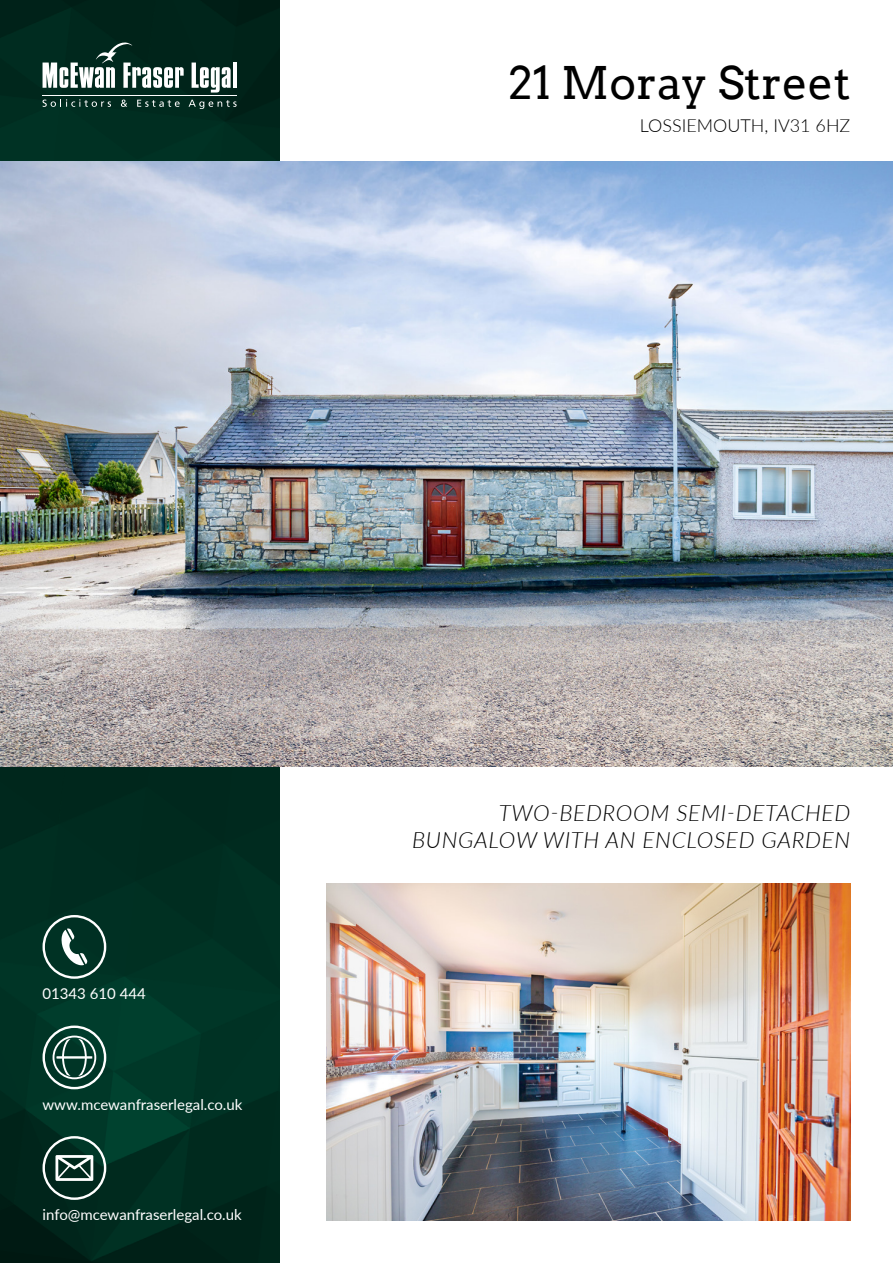
<style>
.page{position:relative;width:893px;height:1263px;background:#fff}
.page>*{position:absolute;margin:0;border:0;box-sizing:border-box;transform-origin:0 0}
.t1{font:45px "Arvo";color:#000}
.t2{font:italic 300 22.5px/27px "Lato";letter-spacing:.03em;color:#000;text-align:right}
.t3{font:300 18px "Lato";color:#000}
.t4{font:15px "Lato";color:#fff}
</style>
<div class="page">
<img style="left:0;top:0;width:279px;height:1263px">
<img style="left:0;top:162px;width:893px;height:605px">
<svg style="left:43px;top:43px;width:141px;height:45px"></svg>
<svg style="left:192px;top:63px;width:39px;height:30px"></svg>
<hr style="left:233px;top:63px;width:4px;height:25px;background:#fff">
<hr style="left:43px;top:95px;width:194px;height:1px;background:#fff">
<svg style="left:43px;top:99px;width:68px;height:8px"></svg>
<svg style="left:121px;top:100px;width:6px;height:7px"></svg>
<svg style="left:137px;top:100px;width:43px;height:7px"></svg>
<svg style="left:189px;top:100px;width:48px;height:9px"></svg>
<img style="left:326px;top:883px;width:524px;height:337px">
<svg style="left:43px;top:915px;width:63px;height:64px;background:#335a4f"></svg>
<svg style="left:43px;top:1025px;width:63px;height:64px;background:#3a6559"></svg>
<svg style="left:43px;top:1136px;width:63px;height:64px;background:#3a5b52"></svg>
<h1 class="t1" style="left:508px;top:55px;width:344px">21 Moray Street</h1>
<p class="t3" style="left:640px;top:113px;width:212px">LOSSIEMOUTH, IV31 6HZ</p>
<p class="t4" style="left:43px;top:983px;width:105px">01343 610 444</p>
<p class="t4" style="left:43px;top:1094px;width:201px">www.mcewanfraserlegal.co.uk</p>
<p class="t4" style="left:43px;top:1204px;width:201px">info@mcewanfraserlegal.co.uk</p>
<h2 class="t2" style="left:412px;top:798px;width:440px">TWO-BEDROOM SEMI-DETACHED<br>BUNGALOW WITH AN ENCLOSED GARDEN</h2>
</div>
